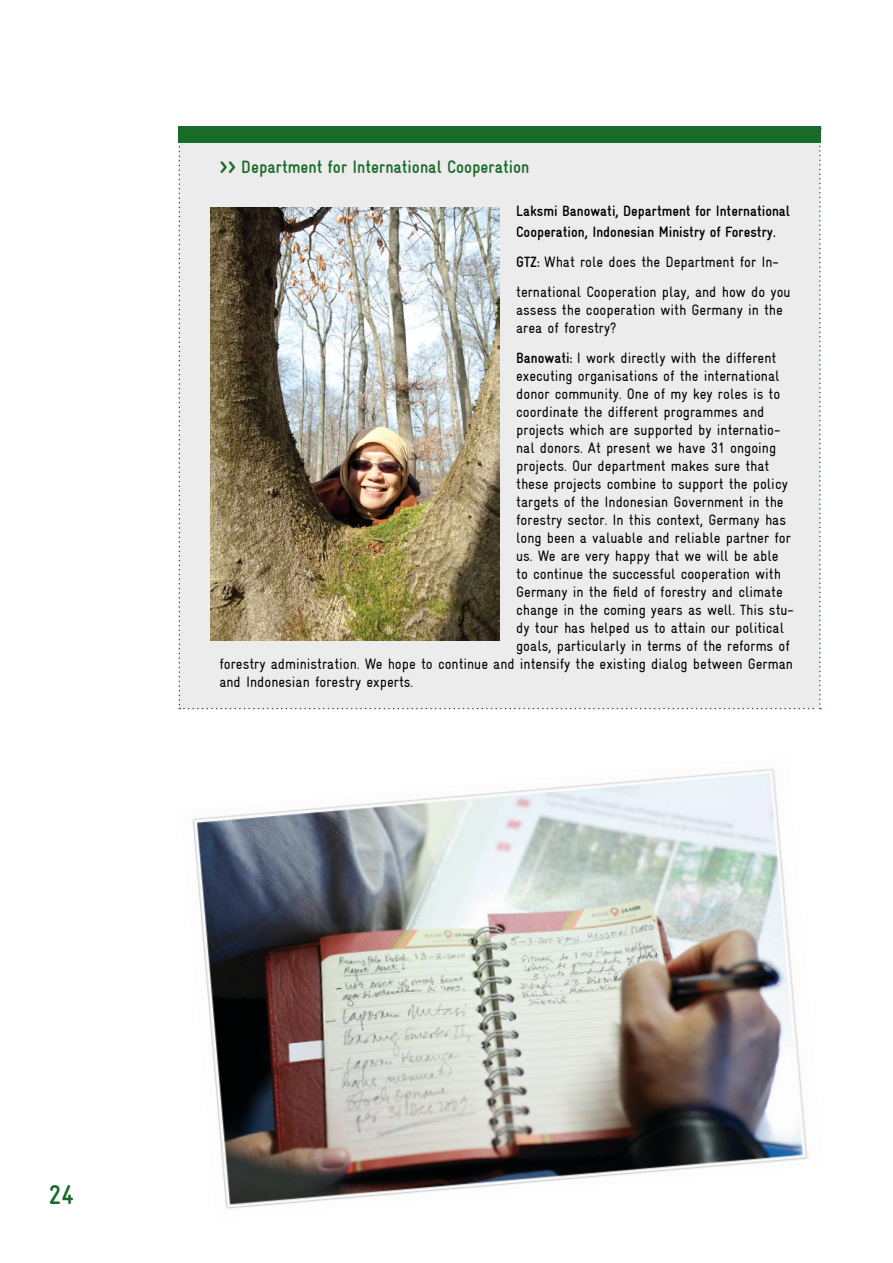
<style>
.page{position:relative;width:893px;height:1263px;background:#fff}
.page>*{position:absolute;margin:0;border:0;box-sizing:border-box;transform-origin:0 0}
.t1{font:700 27px "Gravur Condensed";color:#196b29}
.t2{font:700 18px "Gravur Condensed";color:#196b29}
.t3{font:15px/30px "Gravur Condensed";color:#000}
.t4{font:700 15px/21px "Gravur Condensed";color:#000}
.s1{font-size:24px}
.s2{font-weight:700}
</style>
<div class="page">
<div style="left:179px;top:142px;width:642px;height:567px;background:#ececed"></div>
<div style="left:179px;top:126px;width:642px;height:16px;background:#196b29"></div>
<img style="left:210px;top:207px;width:289px;height:433px">
<img style="left:192px;top:768px;width:616px;height:441px">
<p class="t2" style="left:219px;top:157px;width:312px"><span class="s1">&gt;&gt;</span> Department for International Cooperation</p>
<p class="t4" style="left:516px;top:200px;width:276px">Laksmi Banowati, Department for International<br>Cooperation, Indonesian Ministry of Forestry.</p>
<p class="t3" style="left:516px;top:247px;width:276px"><span class="s2">GTZ:</span> What role does the Department for In&shy;ternational Cooperation play, and how do you</p>
<p class="t3" style="left:516px;top:301px;width:268px;line-height:18px">assess the cooperation with Germany in the area of forestry?</p>
<p class="t3" style="left:516px;top:343px;width:262px"><span class="s2">Banowati:</span> I work directly with the different</p>
<p class="t3" style="left:516px;top:361px;width:265px">executing organisations of the international</p>
<p class="t3" style="left:516px;top:379px;width:266px">donor community. One of my key roles is to</p>
<p class="t3" style="left:516px;top:397px;width:250px">coordinate the different programmes and</p>
<p class="t3" style="left:516px;top:415px;width:266px">projects which are supported by internatio-</p>
<p class="t3" style="left:516px;top:433px;width:261px">nal donors. At present we have 31 ongoing</p>
<p class="t3" style="left:516px;top:451px;width:255px">projects. Our department makes sure that</p>
<p class="t3" style="left:516px;top:469px;width:273px">these projects combine to support the policy</p>
<p class="t3" style="left:516px;top:487px;width:269px">targets of the Indonesian Government in the</p>
<p class="t3" style="left:516px;top:505px;width:271px">forestry sector. In this context, Germany has</p>
<p class="t3" style="left:516px;top:523px;width:276px">long been a valuable and reliable partner for</p>
<p class="t3" style="left:516px;top:541px;width:264px">us. We are very happy that we will be able</p>
<p class="t3" style="left:516px;top:559px;width:266px">to continue the successful cooperation with</p>
<p class="t3" style="left:516px;top:577px;width:268px">Germany in the field of forestry and climate</p>
<p class="t3" style="left:516px;top:595px;width:279px">change in the coming years as well. This stu-</p>
<p class="t3" style="left:516px;top:613px;width:269px">dy tour has helped us to attain our political</p>
<p class="t3" style="left:516px;top:631px;width:275px">goals, particularly in terms of the reforms of</p>
<p class="t3" style="left:219px;top:649px;width:575px">forestry administration. We hope to continue and intensify the existing dialog between German</p>
<p class="t3" style="left:219px;top:667px;width:195px">and Indonesian forestry experts.</p>
<h1 class="t1" style="left:49px;top:1180px;width:27px">24</h1>
</div>
